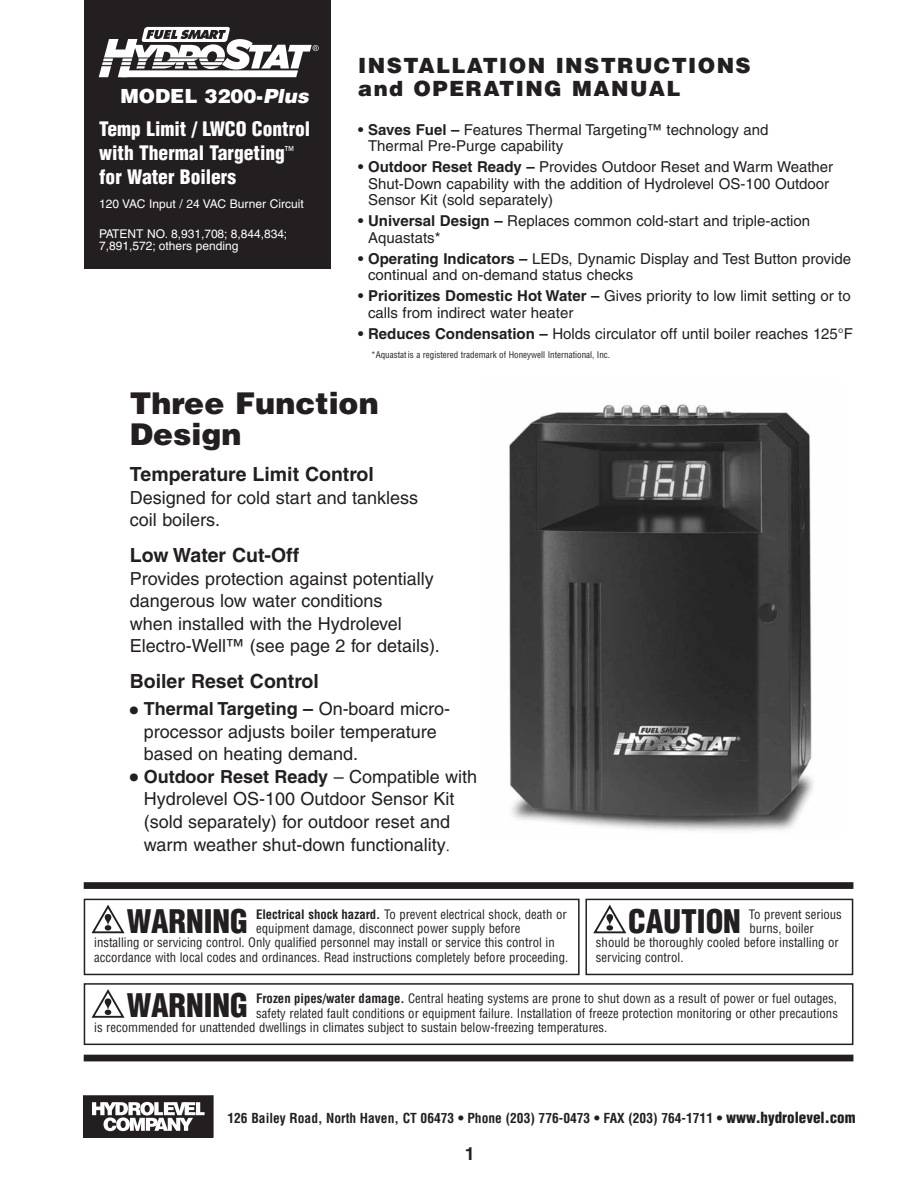
<style>
.page{position:relative;width:920px;height:1194px;background:#fff}
.page>*{position:absolute;margin:0;border:0;box-sizing:border-box;transform-origin:0 0}
.t1{font:900 condensed 31.65px "Helvetica";color:#231f20}
.t2{font:900 30px/31.5px "Helvetica";color:#231f20}
.t3{font:900 21px/22.5px "Helvetica";letter-spacing:.065em;color:#231f20}
.t4{font:900 condensed 19.5px/33px "Helvetica";color:#fff;text-align:right}
.t5{font:700 19.5px "Helvetica";color:#231f20}
.t6{font:18px/22.5px "Helvetica";color:#231f20}
.t7{font:700 18px "Helvetica";color:#231f20}
.t8{font:15px/16.5px "Helvetica";color:#231f20}
.t9{font:700 condensed 13.5px "Helvetica";color:#231f20}
.t10{font:condensed 12.75px "Helvetica";color:#231f20}
.t11{font:12px/12px "Helvetica";color:#fff}
.t12{font:condensed 9px "Helvetica";color:#231f20}
.s1{font-stretch:normal}
.s2{font-style:italic;font-stretch:normal}
.s3{font-weight:700}
.s4{font-weight:700;font-stretch:normal;font-size:24px;color:#fff}
.s5{font-weight:700;font-size:24px}
.s6{font-family:"Times New Roman";font-size:16.5px}
.s7{font-weight:900;font-size:15px}
</style>
<div class="page">
<div style="left:83px;top:1095px;width:130px;height:42px;background:#231f20"></div>
<div style="left:83px;top:1095px;width:130px;height:42px;border:1px solid #231f20"></div>
<svg style="left:92px;top:1102px;width:113px;height:29px"></svg>
<div style="left:84px;top:1054px;width:769px;height:7px;background:#231f20"></div>
<div style="left:84px;top:0;width:246px;height:268px;background:#231f20"></div>
<svg style="left:99px;top:27px;width:220px;height:50px"></svg>
<div style="left:84px;top:898px;width:495px;height:77px;border:2px solid #231f20"></div>
<svg style="left:91px;top:904px;width:34px;height:30px"></svg>
<div style="left:585px;top:898px;width:268px;height:77px;border:2px solid #231f20"></div>
<svg style="left:593px;top:904px;width:34px;height:30px"></svg>
<div style="left:84px;top:983px;width:769px;height:62px;border:2px solid #231f20"></div>
<svg style="left:91px;top:989px;width:34px;height:29px"></svg>
<div style="left:84px;top:882px;width:769px;height:6px;background:#231f20"></div>
<img style="left:509px;top:404px;width:304px;height:427px">
<h3 class="t4" style="left:99px;top:79px;width:213px"><span class="s1">MODEL 3200-</span><span class="s2">Plus<br></span>Temp Limit / LWCO Control</h3>
<h3 class="t4" style="left:99px;top:141px;width:196px;line-height:24px;text-align:left">with Thermal Targeting<sup>™ </sup>for Water Boilers</h3>
<p class="t11" style="left:99px;top:198px;width:206px">120 VAC Input / 24 VAC Burner Circuit</p>
<p class="t11" style="left:99px;top:228px;width:190px">PATENT NO. 8,931,708; 8,844,834;<br>7,891,572; others pending</p>
<h3 class="t3" style="left:358px;top:55px;width:394px">INSTALLATION INSTRUCTIONS and OPERATING MANUAL</h3>
<p class="t8" style="left:368px;top:123px;width:402px;text-indent:-10px"><span class="s3">• Saves Fuel –</span> Features Thermal Targeting™ technology and<br>Thermal Pre-Purge capability</p>
<p class="t8" style="left:368px;top:160px;width:467px;text-indent:-10px"><span class="s3">• Outdoor Reset Ready –</span> Provides Outdoor Reset and Warm Weather<br>Shut-Down capability with the addition of Hydrolevel OS-100 Outdoor<br>Sensor Kit (sold separately)</p>
<p class="t8" style="left:368px;top:214px;width:444px;text-indent:-10px"><span class="s3">• Universal Design –</span> Replaces common cold-start and triple-action<br>Aquastats*</p>
<p class="t8" style="left:368px;top:252px;width:484px;text-indent:-10px"><span class="s3">• Operating Indicators –</span> LEDs, Dynamic Display and Test Button provide continual and on-demand status checks</p>
<p class="t8" style="left:368px;top:289px;width:484px;text-indent:-10px"><span class="s3">• Prioritizes Domestic Hot Water –</span> Gives priority to low limit setting or to calls from indirect water heater</p>
<p class="t8" style="left:358px;top:327px;width:496px"><span class="s3">• Reduces Condensation –</span> Holds circulator off until boiler reaches 125°F</p>
<p class="t12" style="left:358px;top:350px;width:253px"><span class="s4">•</span> *Aquastat is a registered trademark of Honeywell International, Inc.</p>
<h2 class="t2" style="left:130px;top:387px;width:250px">Three Function<br>Design</h2>
<h3 class="t5" style="left:130px;top:467px;width:246px">Temperature Limit Control</h3>
<h3 class="t6" style="left:130px;top:488px;width:290px">Designed for cold start and tankless coil boilers.</h3>
<h3 class="t5" style="left:130px;top:548px;width:171px">Low Water Cut-Off</h3>
<h3 class="t6" style="left:130px;top:569px;width:312px">Provides protection against potentially dangerous low water conditions<br>when installed with the Hydrolevel Electro-Well™ (see page 2 for details).</h3>
<h3 class="t5" style="left:130px;top:674px;width:190px">Boiler Reset Control</h3>
<h3 class="t6" style="left:144px;top:699px;width:308px;text-indent:-14px"><span class="s5">•</span> <span class="s3">Thermal Targeting –</span> On-board micro&shy;processor adjusts boiler temperature based on heating demand.</h3>
<h3 class="t6" style="left:144px;top:767px;width:335px;text-indent:-14px"><span class="s5">•</span> <span class="s3">Outdoor Reset Ready</span> – Compatible with Hydrolevel OS-100 Outdoor Sensor Kit (sold separately) for outdoor reset and warm weather shut-down functionality<span class="s6">.</span></h3>
<h1 class="t1" style="left:127px;top:903px;width:122px">WARNING</h1>
<p class="t10" style="left:256px;top:906px;width:312px"><span class="s3">Electrical shock hazard.</span> To prevent electrical shock, death or</p>
<p class="t10" style="left:256px;top:921px;width:266px">equipment damage, disconnect power supply before</p>
<p class="t10" style="left:94px;top:935px;width:462px">installing or servicing control. Only qualified personnel may install or service this control in</p>
<p class="t10" style="left:94px;top:949px;width:475px">accordance with local codes and ordinances. Read instructions completely before proceeding.</p>
<h1 class="t1" style="left:628px;top:903px;width:114px">CAUTION</h1>
<p class="t10" style="left:749px;top:906px;width:95px">To prevent serious</p>
<p class="t10" style="left:749px;top:921px;width:66px">burns, boiler</p>
<p class="t10" style="left:596px;top:935px;width:244px">should be thoroughly cooled before installing or</p>
<p class="t10" style="left:596px;top:949px;width:89px">servicing control.</p>
<h1 class="t1" style="left:127px;top:988px;width:122px">WARNING</h1>
<p class="t10" style="left:256px;top:991px;width:582px"><span class="s3">Frozen pipes/water damage.</span> Central heating systems are prone to shut down as a result of power or fuel outages,</p>
<p class="t10" style="left:256px;top:1005px;width:583px">safety related fault conditions or equipment failure. Installation of freeze protection monitoring or other precautions</p>
<p class="t10" style="left:94px;top:1019px;width:515px">is recommended for unattended dwellings in climates subject to sustain below-freezing temperatures.</p>
<p class="t9" style="left:227px;top:1109px;width:629px">126 Bailey Road, North Haven, CT 06473 • Phone (203) 776-0473 • FAX (203) 764-1711 • <span class="s7">www.hydrolevel.com</span></p>
<h3 class="t7" style="left:465px;top:1146px;width:12px">1</h3>
</div>
